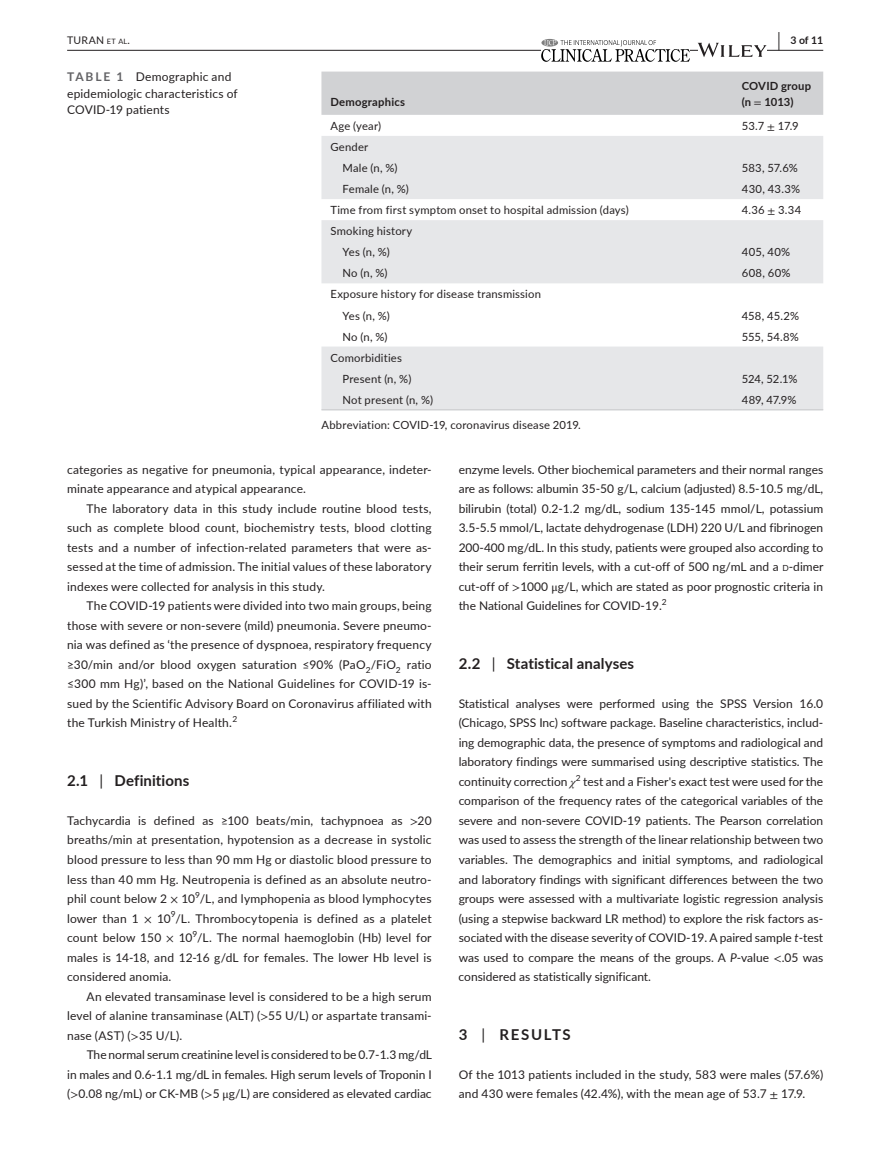
<style>
.page{position:relative;width:893px;height:1174px;background:#fff}
.page>*{position:absolute;margin:0;border:0;box-sizing:border-box;transform-origin:0 0}
.t1{font:700 19.5px "Lato";color:#231f20;scale:.48 1}
.t2{font:700 15px "Lato";letter-spacing:.01em;color:#231f20}
.t3{font:700 15px "Lato";letter-spacing:.105em;color:#231f20}
.t4{font:12px/19.5px "Lato";letter-spacing:.01em;color:#231f20;text-align:justify}
.t5{font:11.25px/21px "Lato";letter-spacing:.015em;color:#231f20}
.t6{font:700 11.25px/15.8px "Lato";letter-spacing:.015em;color:#231f20}
.t7{font:10.5px "Lato";letter-spacing:.025em;color:#231f20}
.t8{font:700 10.5px "Lato";color:#231f20}
.t9{font:8.4px "Lato";color:#231f20}
.s1{font-size:7.35px}
.s2{font-weight:700;color:#636366}
.s3{font-family:"STIX";font-weight:400}
.s4{font-family:"STIX"}
.s5{font-weight:400}
.s6{font-size:8.4px}
.s7{font-family:"STIX";font-style:italic}
.s8{font-style:italic}
</style>
<div class="page">
<hr style="left:67px;top:50px;width:756px;height:1px;background:#231f20">
<svg style="left:541px;top:40px;width:149px;height:22px"></svg>
<svg style="left:698px;top:43px;width:69px;height:14px"></svg>
<div style="left:321px;top:72px;width:502px;height:43px;background:#d1d2d4"></div>
<svg style="left:321px;top:136px;width:502px;height:273px;fill:#e6e7e9"></svg>
<hr style="left:321px;top:409px;width:412px;height:1px;background:#d1d2d4">
<hr style="left:733px;top:409px;width:90px;height:1px;background:#d1d2d4">
<h1 class="t1" style="left:778px;top:25px;width:7px">|</h1>
<p class="t7" style="left:67px;top:33px;width:64px">TURAN <span class="s1">et al</span>.</p>
<p class="t8" style="left:790px;top:33px;width:34px">3 of 11</p>
<p class="t4" style="left:67px;top:68px;width:172px;line-height:16.5px;text-align:left"><span class="s2">TABLE 1</span> Demographic and epidemiologic characteristics of<br>COVID-19 patients</p>
<p class="t6" style="left:330px;top:93px;width:76px">Demographics</p>
<p class="t6" style="left:742px;top:77px;width:71px">COVID group (n <span class="s3">=</span> 1013)</p>
<p class="t5" style="left:330px;top:115px;width:52px">Age (year)</p>
<p class="t5" style="left:742px;top:115px;width:58px">53.7 <span class="s4">±</span> 17.9</p>
<p class="t5" style="left:342px;top:136px;width:57px;text-indent:-12px">Gender<br>Male (n, %)</p>
<p class="t5" style="left:742px;top:157px;width:58px">583, 57.6%</p>
<p class="t5" style="left:342px;top:178px;width:68px">Female (n, %)</p>
<p class="t5" style="left:742px;top:178px;width:60px">430, 43.3%</p>
<p class="t5" style="left:330px;top:199px;width:300px">Time from first symptom onset to hospital admission (days)</p>
<p class="t5" style="left:742px;top:199px;width:61px">4.36 <span class="s4">±</span> 3.34</p>
<p class="t5" style="left:342px;top:220px;width:71px;text-indent:-12px">Smoking history<br>Yes (n, %)</p>
<p class="t5" style="left:742px;top:241px;width:50px">405, 40%</p>
<p class="t5" style="left:342px;top:262px;width:47px">No (n, %)</p>
<p class="t5" style="left:742px;top:262px;width:50px">608, 60%</p>
<p class="t5" style="left:342px;top:283px;width:200px;text-indent:-12px">Exposure history for disease transmission<br>Yes (n, %)</p>
<p class="t5" style="left:742px;top:304px;width:59px">458, 45.2%</p>
<p class="t5" style="left:342px;top:325px;width:47px">No (n, %)</p>
<p class="t5" style="left:742px;top:325px;width:58px">555, 54.8%</p>
<p class="t5" style="left:342px;top:346px;width:70px;text-indent:-12px">Comorbidities<br>Present (n, %)</p>
<p class="t5" style="left:742px;top:368px;width:57px">524, 52.1%</p>
<p class="t5" style="left:342px;top:389px;width:92px">Not present (n, %)</p>
<p class="t5" style="left:742px;top:389px;width:56px">489, 47.9%</p>
<p class="t5" style="left:321px;top:413px;width:261px">Abbreviation: COVID-19, coronavirus disease 2019.</p>
<p class="t4" style="left:67px;top:459px;width:366px">categories as negative for pneumonia, typical appearance, indeter&shy;minate appearance and atypical appearance.</p>
<p class="t4" style="left:67px;top:498px;width:366px;text-indent:20px">The laboratory data in this study include routine blood tests, such as complete blood count, biochemistry tests, blood clotting tests and a number of infection-related parameters that were as&shy;sessed at the time of admission. The initial values of these laboratory indexes were collected for analysis in this study.</p>
<p class="t4" style="left:67px;top:596px;width:366px;text-indent:20px">The COVID-19 patients were divided into two main groups, being those with severe or non-severe (mild) pneumonia. Severe pneumo&shy;nia was defined as ‘the presence of dyspnoea, respiratory frequency ≥30/min and/or blood oxygen saturation ≤90% (PaO<sub>2</sub>/FiO<sub>2</sub> ratio ≤300 mm Hg)’, based on the National Guidelines for COVID-19 is&shy;sued by the Scientific Advisory Board on Coronavirus affiliated with the Turkish Ministry of Health.</p>
<p class="t9" style="left:232px;top:713px;width:6px">2</p>
<p class="t2" style="left:67px;top:769px;width:124px">2.1 <span class="s5">|</span> Definitions</p>
<p class="t4" style="left:67px;top:810px;width:366px">Tachycardia is defined as ≥100 beats/min, tachypnoea as <span class="s4">&gt;</span>20 breaths/min at presentation, hypotension as a decrease in systolic blood pressure to less than 90 mm Hg or diastolic blood pressure to less than 40 mm Hg. Neutropenia is defined as an absolute neutro&shy;phil count below 2 <span class="s4">×</span> 10<sup>9</sup>/L, and lymphopenia as blood lymphocytes lower than 1 <span class="s4">×</span> 10<sup>9</sup>/L. Thrombocytopenia is defined as a platelet count below 150 <span class="s4">×</span> 10<sup>9</sup>/L. The normal haemoglobin (Hb) level for males is 14-18, and 12-16 g/dL for females. The lower Hb level is considered anomia.</p>
<p class="t4" style="left:67px;top:986px;width:366px;text-indent:19px">An elevated transaminase level is considered to be a high serum level of alanine transaminase (ALT) (<span class="s4">&gt;</span>55 U/L) or aspartate transami&shy;nase (AST) (<span class="s4">&gt;</span>35 U/L).</p>
<p class="t4" style="left:67px;top:1044px;width:366px;text-indent:19px">The normal serum creatinine level is considered to be 0.7-1.3 mg/dL in males and 0.6-1.1 mg/dL in females. High serum levels of Troponin I (<span class="s4">&gt;</span>0.08 ng/mL) or CK-MB (<span class="s4">&gt;</span>5 <span class="s4">μ</span>g/L) are considered as elevated cardiac</p>
<p class="t4" style="left:459px;top:459px;width:366px">enzyme levels. Other biochemical parameters and their normal ranges are as follows: albumin 35-50 g/L, calcium (adjusted) 8.5-10.5 mg/dL, bilirubin (total) 0.2-1.2 mg/dL, sodium 135-145 mmol/L, potassium 3.5-5.5 mmol/L, lactate dehydrogenase (LDH) 220 U/L and fibrinogen 200-400 mg/dL. In this study, patients were grouped also according to their serum ferritin levels, with a cut-off of 500 ng/mL and a <span class="s6">d</span>-dimer cut-off of <span class="s4">&gt;</span>1000 <span class="s4">μ</span>g/L, which are stated as poor prognostic criteria in the National Guidelines for COVID-19.</p>
<p class="t9" style="left:662px;top:596px;width:6px">2</p>
<p class="t2" style="left:459px;top:652px;width:177px">2.2 <span class="s5">|</span> Statistical analyses</p>
<p class="t4" style="left:459px;top:693px;width:366px">Statistical analyses were performed using the SPSS Version 16.0 (Chicago, SPSS Inc) software package. Baseline characteristics, includ&shy;ing demographic data, the presence of symptoms and radiological and laboratory findings were summarised using descriptive statistics. The continuity correction <span class="s7">χ</span></p>
<p class="t9" style="left:576px;top:771px;width:6px">2</p>
<p class="t4" style="left:459px;top:771px;width:366px;text-indent:125px">test and a Fisher's exact test were used for the comparison of the frequency rates of the categorical variables of the severe and non-severe COVID-19 patients. The Pearson correlation was used to assess the strength of the linear relationship between two variables. The demographics and initial symptoms, and radiological and laboratory findings with significant differences between the two groups were assessed with a multivariate logistic regression analysis (using a stepwise backward LR method) to explore the risk factors as&shy;sociated with the disease severity of COVID-19. A paired sample <span class="s8">t</span>-test was used to compare the means of the groups. A <span class="s8">P</span>-value <span class="s4">&lt;</span>.05 was considered as statistically significant.</p>
<p class="t3" style="left:459px;top:1023px;width:114px">3 <span class="s5">|</span> RESULTS</p>
<p class="t4" style="left:459px;top:1064px;width:366px">Of the 1013 patients included in the study, 583 were males (57.6%) and 430 were females (42.4%), with the mean age of 53.7 <span class="s4">±</span> 17.9.</p>
</div>
